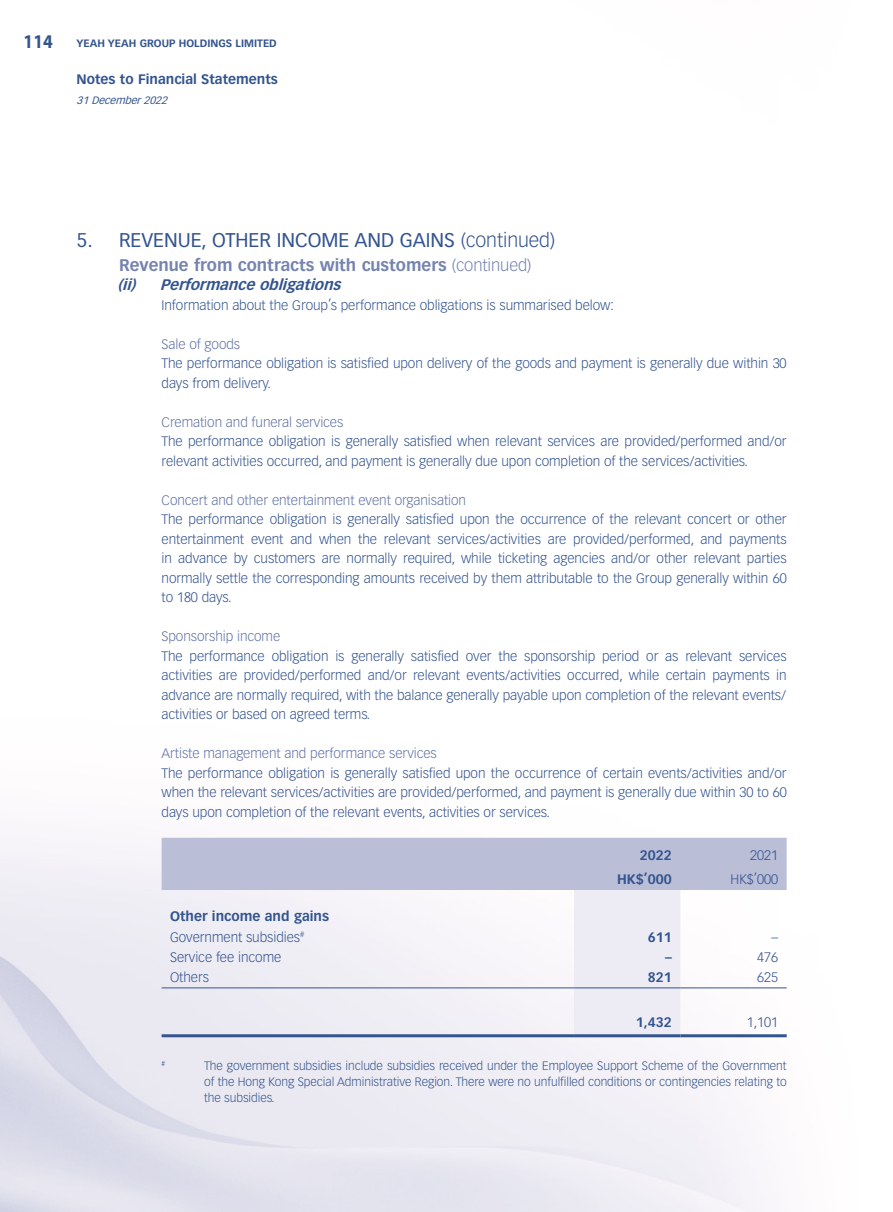
<style>
.page{position:relative;width:893px;height:1212px;background:#fff}
.page>*{position:absolute;margin:0;border:0;box-sizing:border-box;transform-origin:0 0}
.Heading_1{font:19.5px "Vectora LT Std";color:#33548e}
.Heading_2{font:700 16.5px "Vectora LT Std";color:#7583af}
.Heading_3{font:italic 700 15px "Vectora LT Std";color:#33548e}
.Body_Text{font:300 13.5px/19.5px "Vectora LT Std";letter-spacing:-.005em;color:#33548e;text-align:justify}
.Heading_4{font:300 13.5px "Vectora LT Std";letter-spacing:-.005em;color:#6073a4}
.Body_Text-2{font:700 13.5px "Vectora LT Std";color:#33548e}
.Notes{font:300 12px/15.8px "Vectora LT Std";letter-spacing:-.005em;color:#33548e;text-align:justify}
.t1{font:700 10.5px "Vectora LT Std";color:#33548e}
.t2{font:italic 10.5px "Vectora LT Std";color:#33548e}
.Notes-2{font:300 7.05px "Vectora LT Std";color:#33548e}
.s1{font-family:"Myriad Pro";font-size:19.5px}
.s2{font-weight:300}
</style>
<div class="page">
<svg style="left:162px;top:838px;width:625px;height:196px"></svg>
<hr style="left:162px;top:987px;width:412px;height:1px;background:#33548e">
<hr style="left:574px;top:987px;width:106px;height:1px;background:#33548e">
<hr style="left:680px;top:987px;width:107px;height:1px;background:#33548e">
<hr style="left:162px;top:1034px;width:412px;height:3px;background:#33548e">
<hr style="left:574px;top:1034px;width:106px;height:3px;background:#33548e">
<hr style="left:680px;top:1034px;width:107px;height:3px;background:#33548e">
<p class="t1" style="left:23px;top:36px;width:255px"><span class="s1">114</span> YEAH YEAH GROUP HOLDINGS LIMITED</p>
<p class="Body_Text-2" style="left:77px;top:71px;width:203px">Notes to Financial Statements</p>
<p class="t2" style="left:77px;top:94px;width:95px">31December2022</p>
<p class="Heading_1" style="left:77px;top:228px;width:480px">5. REVENUE, OTHER INCOME AND GAINS <span class="s2">(continued)</span></p>
<p class="Heading_2" style="left:119px;top:255px;width:414px">Revenue from contracts with customers <span class="s2">(continued)</span></p>
<p class="Heading_3" style="left:118px;top:276px;width:24px">(ii)</p>
<p class="Heading_3" style="left:160px;top:276px;width:187px">Performanceobligations</p>
<p class="Body_Text" style="left:162px;top:295px;width:454px">Information about the Group’s performance obligations is summarised below:</p>
<p class="Heading_4" style="left:162px;top:336px;width:80px">Sale of goods</p>
<p class="Body_Text" style="left:162px;top:354px;width:627px">The performance obligation is satisfied upon delivery of the goods and payment is generally due within 30 days from delivery.</p>
<p class="Heading_4" style="left:162px;top:414px;width:183px">Cremation and funeral services</p>
<p class="Body_Text" style="left:162px;top:432px;width:626px">The performance obligation is generally satisfied when relevant services are provided/performed and/or relevant activities occurred, and payment is generally due upon completion of the services/activities.</p>
<p class="Heading_4" style="left:162px;top:492px;width:306px">Concert and other entertainment event organisation</p>
<p class="Body_Text" style="left:162px;top:510px;width:627px">The performance obligation is generally satisfied upon the occurrence of the relevant concert or other entertainment event and when the relevant services/activities are provided/performed, and payments in advance by customers are normally required, while ticketing agencies and/or other relevant parties normally settle the corresponding amounts received by them attributable to the Group generally within 60 to 180 days.</p>
<p class="Heading_4" style="left:162px;top:628px;width:120px">Sponsorship income</p>
<p class="Body_Text" style="left:162px;top:646px;width:627px">The performance obligation is generally satisfied over the sponsorship period or as relevant services activities are provided/performed and/or relevant events/activities occurred, while certain payments in advance are normally required, with the balance generally payable upon completion of the relevant events/ activities or based on agreed terms.</p>
<p class="Heading_4" style="left:162px;top:745px;width:277px">Artiste management and performance services</p>
<p class="Body_Text" style="left:162px;top:763px;width:627px">The performance obligation is generally satisfied upon the occurrence of certain events/activities and/or when the relevant services/activities are provided/performed, and payment is generally due within 30 to 60 days upon completion of the relevant events, activities or services.</p>
<p class="Body_Text-2" style="left:640px;top:847px;width:33px">2022</p>
<p class="Body_Text" style="left:750px;top:846px;width:29px">2021</p>
<p class="Body_Text-2" style="left:617px;top:871px;width:56px">HK$’000</p>
<p class="Body_Text" style="left:731px;top:870px;width:49px">HK$’000</p>
<p class="Body_Text-2" style="left:170px;top:908px;width:160px">Other income and gains</p>
<p class="Body_Text" style="left:170px;top:927px;width:136px">Government subsidies<sup>#</sup></p>
<p class="Body_Text-2" style="left:648px;top:929px;width:25px">611</p>
<p class="Body_Text" style="left:771px;top:927px;width:8px">–</p>
<p class="Body_Text" style="left:170px;top:947px;width:113px">Service fee income</p>
<p class="Body_Text-2" style="left:665px;top:949px;width:8px">–</p>
<p class="Body_Text" style="left:757px;top:947px;width:22px">476</p>
<p class="Body_Text" style="left:170px;top:968px;width:41px">Others</p>
<p class="Body_Text-2" style="left:648px;top:969px;width:25px">821</p>
<p class="Body_Text" style="left:757px;top:968px;width:22px">625</p>
<p class="Body_Text-2" style="left:636px;top:1014px;width:37px">1,432</p>
<p class="Body_Text" style="left:747px;top:1013px;width:33px">1,101</p>
<p class="Notes-2" style="left:162px;top:1059px;width:5px">#</p>
<p class="Notes" style="left:204px;top:1058px;width:584px">The government subsidies include subsidies received under the Employee Support Scheme of the Government of the Hong Kong Special Administrative Region. There were no unfulfilled conditions or contingencies relating to the subsidies.</p>
</div>
